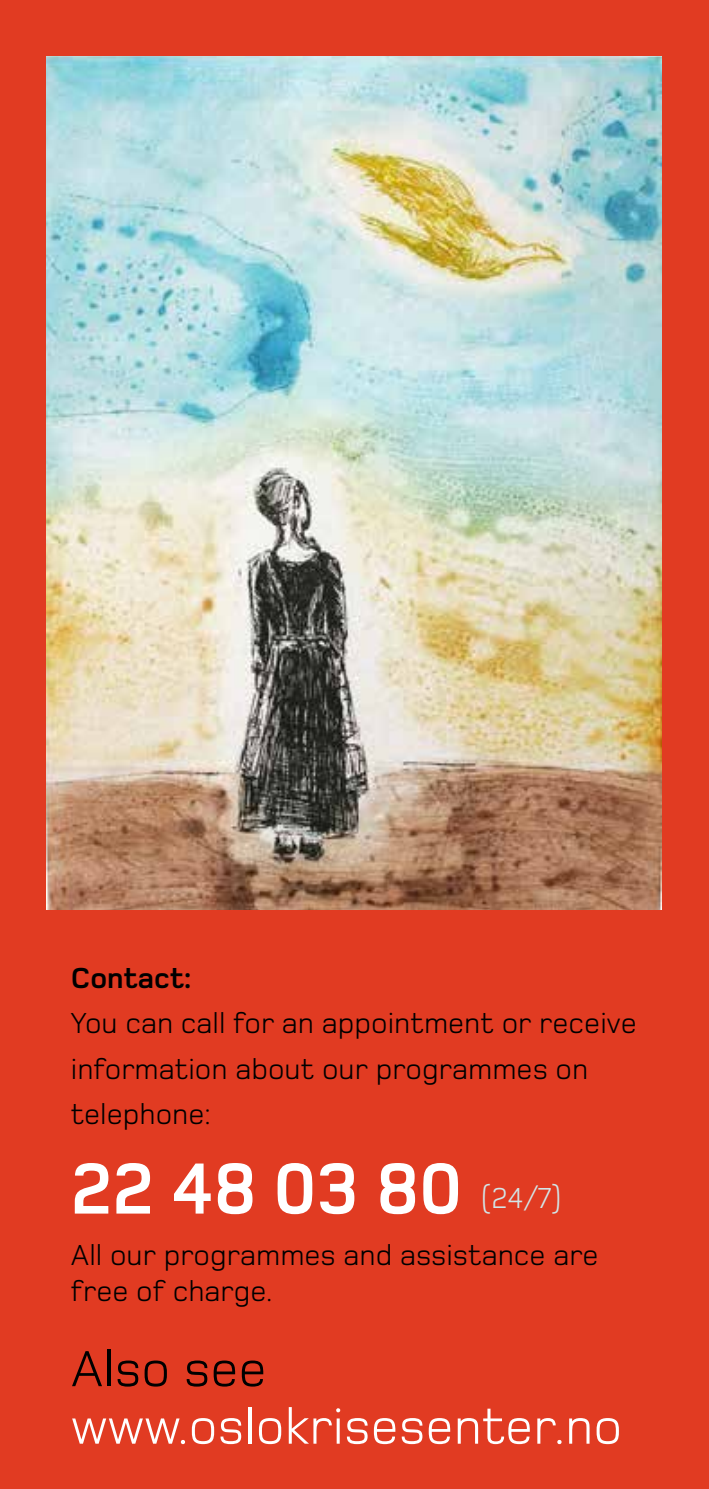
<style>
.page{position:relative;width:709px;height:1489px;background:#fff}
.page>*{position:absolute;margin:0;border:0;box-sizing:border-box;transform-origin:0 0}
.t1{font:700 75px "Foundry Monoline";color:#fff}
.t2{font:52.5px "Foundry Monoline";color:#fff}
.t3{font:52.5px "Foundry Monoline";color:#000}
.t4{font:30px/45px "Foundry Monoline";color:#000}
.t5{font:700 30px "Foundry Monoline";color:#000}
.t6{font:30px "Foundry Monoline";color:#d2e6e8}
</style>
<div class="page">
<div style="left:0;top:0;width:709px;height:1488px;background:#e13b22"></div>
<img style="left:47px;top:56px;width:614px;height:853px">
<p class="t5" style="left:71px;top:962px;width:122px">Contact:</p>
<p class="t4" style="left:71px;top:1000px;width:567px">You can call for an appointment or receive information about our programmes on telephone:</p>
<h1 class="t1" style="left:71px;top:1148px;width:393px">22 48 03 80</h1>
<p class="t6" style="left:482px;top:1181px;width:80px">(24/7)</p>
<p class="t4" style="left:71px;top:1236px;width:529px;line-height:36px">All our programmes and assistance are free of charge.</p>
<h2 class="t3" style="left:71px;top:1339px;width:197px">Also see</h2>
<h2 class="t2" style="left:71px;top:1396px;width:553px">www.oslokrisesenter.no</h2>
</div>
